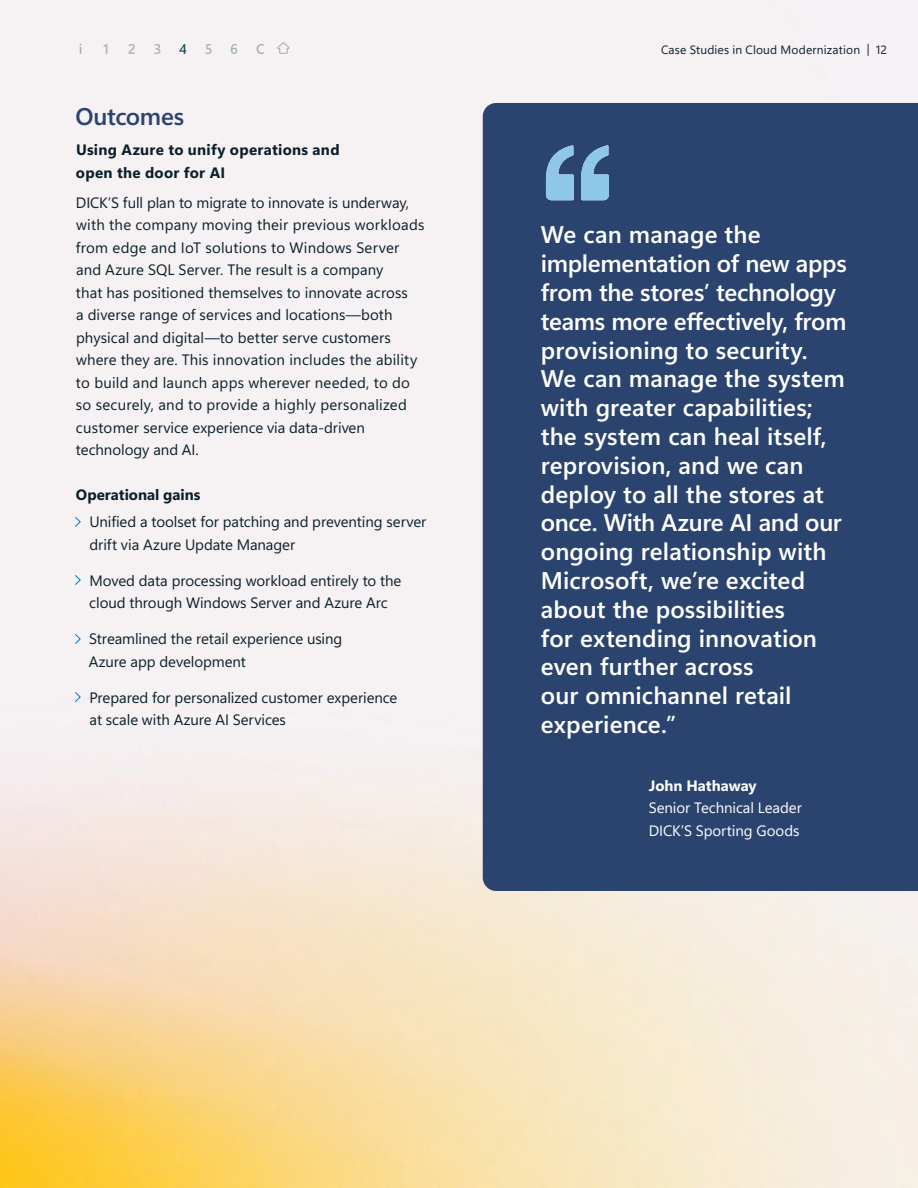
<style>
.page{position:relative;width:918px;height:1188px;background:#fff}
.page>*{position:absolute;margin:0;border:0;box-sizing:border-box;transform-origin:0 0}
.t1{font:24px/28.8px "Segoe Sans a 8000";letter-spacing:.005em;color:#fff}
.t2{font:24px "Segoe Sans a 8000";letter-spacing:-.015em;color:#2a446f}
.t3{font:15px/22.5px "Segoe Sans a 8000";color:#091f2c}
.t4{font:15px/22.5px "Segoe Sans a 8000 2 bc 0000";letter-spacing:.015em;color:#091f2c}
.t5{font:15px/22.5px "Segoe Sans a 8000";letter-spacing:-.005em;color:#fff}
.t6{font:12px "Segoe Sans a 8000";letter-spacing:.015em;color:#091f2c}
.s1{font-family:"Segoe Sans a 8000 2 bc 0000"}
</style>
<div class="page">
<img style="left:0;top:0;width:918px;height:1188px">
<svg style="left:79px;top:44px;width:3px;height:10px"></svg>
<svg style="left:128px;top:44px;width:7px;height:10px"></svg>
<svg style="left:179px;top:44px;width:7px;height:10px"></svg>
<svg style="left:103px;top:44px;width:4px;height:10px"></svg>
<svg style="left:154px;top:44px;width:6px;height:10px"></svg>
<svg style="left:205px;top:44px;width:7px;height:10px"></svg>
<svg style="left:276px;top:41px;width:15px;height:14px"></svg>
<svg style="left:231px;top:44px;width:6px;height:10px"></svg>
<svg style="left:257px;top:44px;width:7px;height:10px"></svg>
<svg style="left:74px;top:516px;width:7px;height:12px"></svg>
<svg style="left:74px;top:574px;width:7px;height:12px"></svg>
<svg style="left:74px;top:633px;width:7px;height:12px"></svg>
<svg style="left:74px;top:691px;width:7px;height:12px"></svg>
<div style="left:483px;top:103px;width:435px;height:788px;background:#2a446f"></div>
<svg style="left:546px;top:145px;width:63px;height:55px;background:#6a99bc"></svg>
<p class="t2" style="left:76px;top:100px;width:110px">Outcomes</p>
<p class="t4" style="left:76px;top:138px;width:265px">Using Azure to unify operations and open the door for AI</p>
<p class="t3" style="left:76px;top:191px;width:350px">DICK’S full plan to migrate to innovate is underway, with the company moving their previous workloads from edge and IoT solutions to Windows Server and Azure SQL Server. The result is a company<br>that has positioned themselves to innovate across<br>a diverse range of services and locations—both physical and digital—to better serve customers where they are. This innovation includes the ability to build and launch apps wherever needed, to do so securely, and to provide a highly personalized customer service experience via data-driven technology and AI.</p>
<p class="t4" style="left:76px;top:483px;width:126px">Operational gains</p>
<p class="t3" style="left:89px;top:511px;width:339px">Unified a toolset for patching and preventing server drift via Azure Update Manager</p>
<p class="t3" style="left:89px;top:569px;width:314px">Moved data processing workload entirely to the cloud through Windows Server and Azure Arc</p>
<p class="t3" style="left:89px;top:628px;width:255px">Streamlined the retail experience using</p>
<p class="t3" style="left:89px;top:650px;width:159px">Azure app development</p>
<p class="t3" style="left:89px;top:686px;width:310px">Prepared for personalized customer experience at scale with Azure AI Services</p>
<p class="t6" style="left:661px;top:41px;width:227px">Case Studies in Cloud Modernization | 12</p>
<p class="t1" style="left:541px;top:220px;width:307px">We can manage the implementation of new apps from the stores’ technology teams more effectively, from provisioning to security.<br>We can manage the system with greater capabilities; the system can heal itself, reprovision, and we can deploy to all the stores at once. With Azure AI and our ongoing relationship with<br>Microsoft, we’re excited about the possibilities<br>for extending innovation even further across<br>our omnichannel retail experience.”</p>
<p class="t5" style="left:649px;top:774px;width:155px"><span class="s1">John Hathaway<br></span>Senior Technical Leader<br>DICK’S Sporting Goods</p>
</div>
